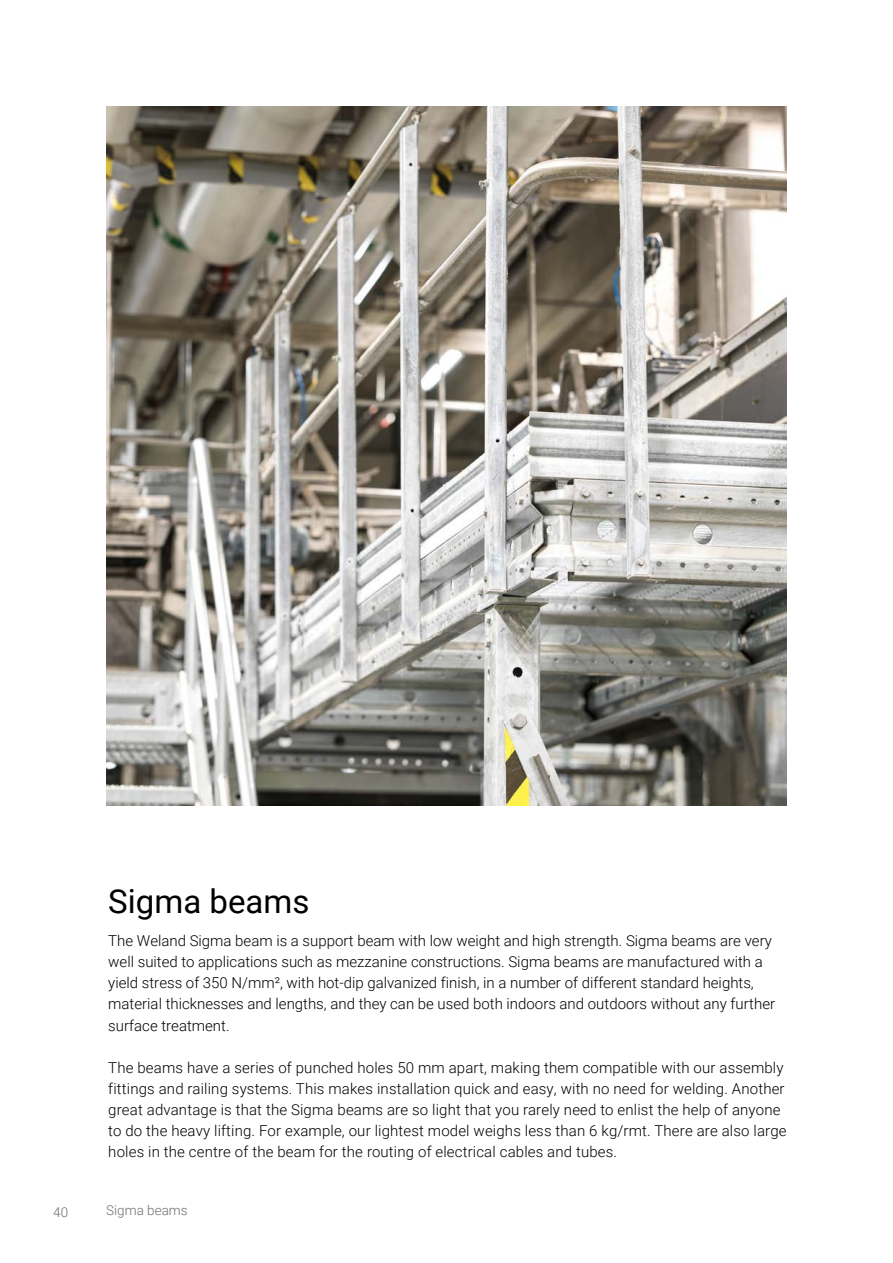
<style>
.page{position:relative;width:893px;height:1263px;background:#fff}
.page>*{position:absolute;margin:0;border:0;box-sizing:border-box;transform-origin:0 0}
.t1{font:33px "Roboto";color:#000}
.t2{font:300 15px/21px "Roboto";letter-spacing:.01em;color:#000}
.t3{font:300 13.5px "Roboto";color:#706f6f}
</style>
<div class="page">
<img style="left:106px;top:106px;width:681px;height:700px">
<h1 class="t1" style="left:108px;top:878px;width:203px">Sigma beams</h1>
<p class="t2" style="left:108px;top:930px;width:668px">The Weland Sigma beam is a support beam with low weight and high strength. Sigma beams are very well suited to applications such as mezzanine constructions. Sigma beams are manufactured with a yield stress of 350 N/mm², with hot-dip galvanized finish, in a number of different standard heights, material thicknesses and lengths, and they can be used both indoors and outdoors without any further surface treatment.</p>
<p class="t2" style="left:108px;top:1056px;width:680px">The beams have a series of punched holes 50 mm apart, making them compatible with our assembly fittings and railing systems. This makes installation quick and easy, with no need for welding. Another great advantage is that the Sigma beams are so light that you rarely need to enlist the help of anyone to do the heavy lifting. For example, our lightest model weighs less than 6 kg/rmt. There are also large holes in the centre of the beam for the routing of electrical cables and tubes.</p>
<p class="t3" style="left:53px;top:1203px;width:17px">40</p>
<p class="t3" style="left:106px;top:1201px;width:83px">Sigma beams</p>
</div>
